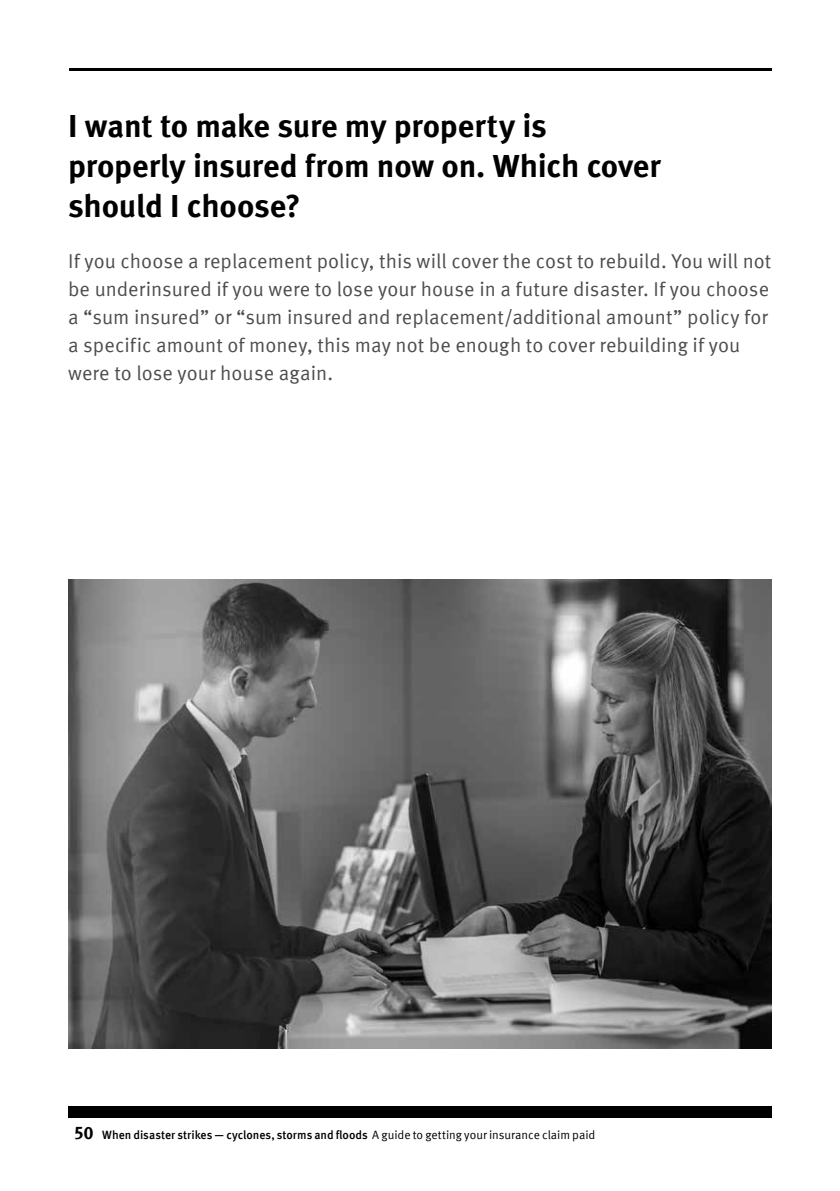
<style>
.page{position:relative;width:840px;height:1191px;background:#fff}
.page>*{position:absolute;margin:0;border:0;box-sizing:border-box;transform-origin:0 0}
.t1{font:700 32px/40px "Meta Offc";letter-spacing:-.01em;color:#000}
.t2{font:20px/28px "Meta Offc Norm";color:#4d4d4f}
.t3{font:700 18px "Meta Offc";color:#000}
.t4{font:500 12px "Meta Offc";color:#000}
.s1{font-family:"Meta Offc Norm";font-weight:400}
</style>
<div class="page">
<hr style="left:69px;top:68px;width:702px;height:3px;background:#000">
<div style="left:68px;top:1106px;width:703px;height:11px;background:#000"></div>
<img style="left:68px;top:579px;width:703px;height:469px">
<h2 class="t1" style="left:68px;top:107px;width:594px">I want to make sure my property is properly insured from now on. Which cover should I choose?</h2>
<p class="t2" style="left:68px;top:247px;width:704px">If you choose a replacement policy, this will cover the cost to rebuild. You will not be underinsured if you were to lose your house in a future disaster. If you choose a “sum insured” or “sum insured and replacement/additional amount” policy for a specific amount of money, this may not be enough to cover rebuilding if you were to lose your house again.</p>
<p class="t3" style="left:74px;top:1122px;width:22px">50</p>
<p class="t4" style="left:102px;top:1128px;width:494px">When disaster strikes — cyclones, storms and floods <span class="s1">A guide to getting your insurance claim paid</span></p>
</div>
